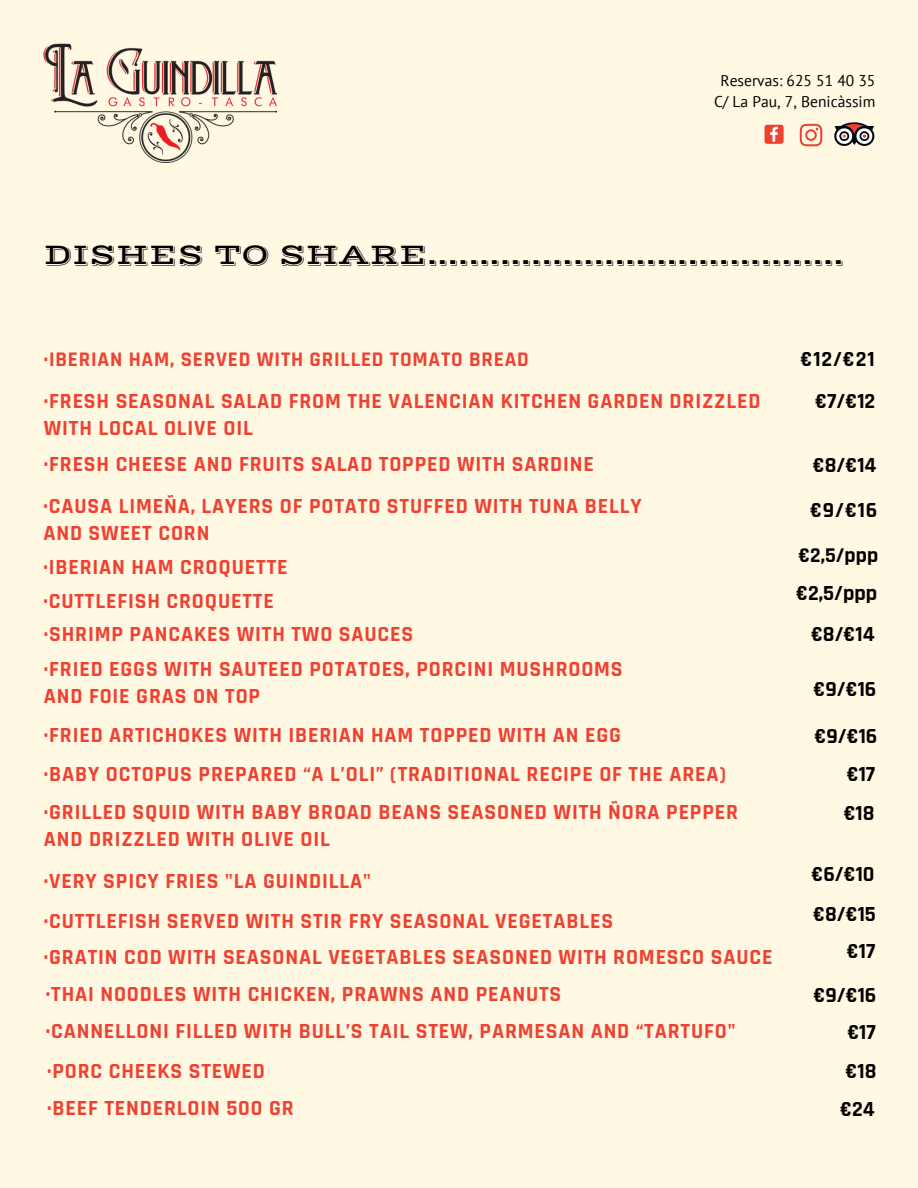
<style>
.page{position:relative;width:918px;height:1188px;background:#fff8e3}
.page>*{position:absolute;margin:0;border:0;box-sizing:border-box;transform-origin:0 0}
.t1{font:30px "Vast Shadow";color:#000}
.t2{font:700 21.75px/27px "Rajdhani";letter-spacing:.04em;color:#ef4132}
.t3{font:700 21.75px "Rajdhani";color:#000}
.t4{font:700 21.3px "Rajdhani";color:#000}
.t5{font:700 21px "Rajdhani";letter-spacing:.04em;color:#ef4132}
.t6{font:15.6px "PT Sans";color:#000}
</style>
<div class="page">
<img style="left:44px;top:43px;width:233px;height:119px">
<svg style="left:800px;top:124px;width:22px;height:22px"></svg>
<svg style="left:834px;top:122px;width:41px;height:24px"></svg>
<svg style="left:765px;top:125px;width:19px;height:19px"></svg>
<p class="t6" style="left:720px;top:70px;width:156px">Reservas: 625 51 40 35</p>
<p class="t6" style="left:714px;top:92px;width:163px">C/ La Pau, 7, Benicàssim</p>
<p class="t1" style="left:44px;top:237px;width:802px">DISHES TO SHARE........................................</p>
<p class="t5" style="left:44px;top:347px;width:487px">·IBERIAN HAM, SERVED WITH GRILLED TOMATO BREAD</p>
<p class="t2" style="left:44px;top:388px;width:718px">·FRESH SEASONAL SALAD FROM THE VALENCIAN KITCHEN GARDEN DRIZZLED<br>WITH LOCAL OLIVE OIL</p>
<p class="t2" style="left:44px;top:451px;width:551px">·FRESH CHEESE AND FRUITS SALAD TOPPED WITH SARDINE</p>
<p class="t2" style="left:43px;top:493px;width:600px">·CAUSA LIMEÑA, LAYERS OF POTATO STUFFED WITH TUNA BELLY</p>
<p class="t2" style="left:43px;top:520px;width:168px">AND SWEET CORN</p>
<p class="t2" style="left:43px;top:554px;width:246px">·IBERIAN HAM CROQUETTE</p>
<p class="t2" style="left:43px;top:588px;width:232px">·CUTTLEFISH CROQUETTE</p>
<p class="t2" style="left:44px;top:621px;width:371px">·SHRIMP PANCAKES WITH TWO SAUCES</p>
<p class="t2" style="left:44px;top:656px;width:580px">·FRIED EGGS WITH SAUTEED POTATOES, PORCINI MUSHROOMS</p>
<p class="t2" style="left:44px;top:683px;width:218px">AND FOIE GRAS ON TOP</p>
<p class="t2" style="left:44px;top:722px;width:579px">·FRIED ARTICHOKES WITH IBERIAN HAM TOPPED WITH AN EGG</p>
<p class="t2" style="left:44px;top:761px;width:684px">·BABY OCTOPUS PREPARED “A L’OLI” (TRADITIONAL RECIPE OF THE AREA)</p>
<p class="t2" style="left:44px;top:799px;width:696px">·GRILLED SQUID WITH BABY BROAD BEANS SEASONED WITH ÑORA PEPPER<br>AND DRIZZLED WITH OLIVE OIL</p>
<p class="t2" style="left:44px;top:868px;width:328px">·VERY SPICY FRIES "LA GUINDILLA"</p>
<p class="t3" style="left:801px;top:345px;width:75px">€12/€21</p>
<p class="t3" style="left:815px;top:388px;width:62px">€7/€12</p>
<p class="t3" style="left:813px;top:452px;width:65px">€8/€14</p>
<p class="t3" style="left:810px;top:497px;width:69px">€9/€16</p>
<p class="t4" style="left:799px;top:542px;width:81px">€2,5/ppp</p>
<p class="t3" style="left:796px;top:580px;width:83px">€2,5/ppp</p>
<p class="t3" style="left:811px;top:621px;width:65px">€8/€14</p>
<p class="t3" style="left:814px;top:676px;width:64px">€9/€16</p>
<p class="t3" style="left:815px;top:723px;width:64px">€9/€16</p>
<p class="t3" style="left:847px;top:761px;width:30px">€17</p>
<p class="t3" style="left:844px;top:800px;width:32px">€18</p>
<p class="t3" style="left:812px;top:861px;width:65px">€6/€10</p>
<p class="t2" style="left:44px;top:908px;width:571px">·CUTTLEFISH SERVED WITH STIR FRY SEASONAL VEGETABLES</p>
<p class="t3" style="left:813px;top:901px;width:64px">€8/€15</p>
<p class="t3" style="left:847px;top:938px;width:30px">€17</p>
<p class="t3" style="left:814px;top:981px;width:64px">€9/€16</p>
<p class="t3" style="left:847px;top:1018px;width:30px">€17</p>
<p class="t3" style="left:846px;top:1058px;width:32px">€18</p>
<p class="t3" style="left:840px;top:1095px;width:36px">€24</p>
<p class="t2" style="left:44px;top:944px;width:730px">·GRATIN COD WITH SEASONAL VEGETABLES SEASONED WITH ROMESCO SAUCE</p>
<p class="t2" style="left:46px;top:981px;width:517px">·THAI NOODLES WITH CHICKEN, PRAWNS AND PEANUTS</p>
<p class="t2" style="left:46px;top:1018px;width:691px">·CANNELLONI FILLED WITH BULL’S TAIL STEW, PARMESAN AND “TARTUFO"</p>
<p class="t2" style="left:47px;top:1058px;width:219px">·PORC CHEEKS STEWED</p>
<p class="t2" style="left:47px;top:1095px;width:248px">·BEEF TENDERLOIN 500 GR</p>
</div>
